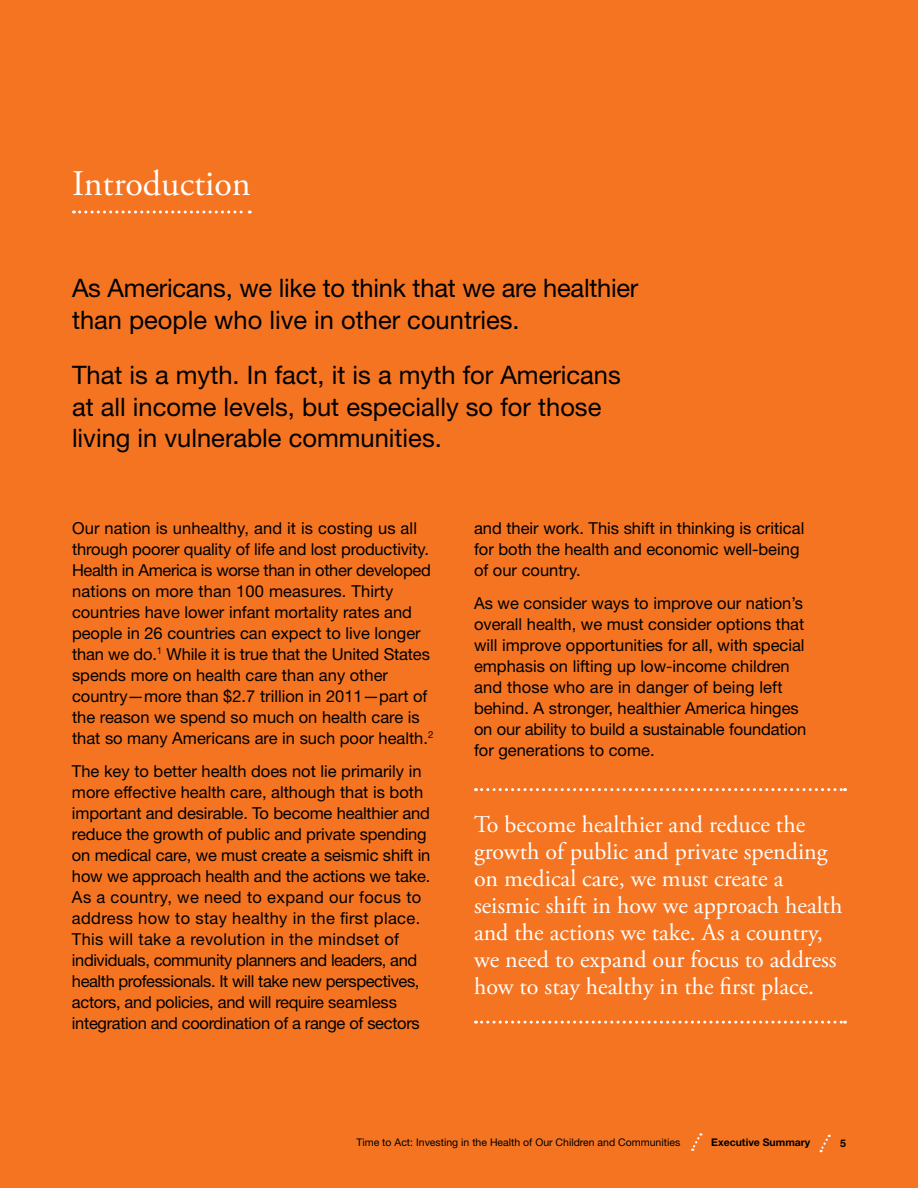
<style>
.page{position:relative;width:918px;height:1188px;background:#f47421}
.page>*{position:absolute;margin:0;border:0;box-sizing:border-box;transform-origin:0 0}
.t1{font:36px "Adobe Garamond Pro";color:#fff}
.t2{font:25.5px/31.5px "Helvetica Neue LT Pro";color:#000}
.t3{font:24px/27px "Adobe Garamond Pro";color:#fff}
.t4{font:16.5px/21px "Helvetica Neue LT Pro";color:#000}
.t5{font:10.5px "Helvetica Neue LT Pro";color:#000}
.t6{font:700 10.5px "Helvetica Neue LT Pro";color:#000}
</style>
<div class="page">
<svg style="left:819px;top:1135px;width:11px;height:17px"></svg>
<svg style="left:691px;top:1133px;width:10px;height:18px"></svg>
<svg style="left:74px;top:210px;width:176px;height:3px"></svg>
<svg style="left:476px;top:788px;width:369px;height:3px"></svg>
<svg style="left:476px;top:1021px;width:369px;height:3px"></svg>
<h1 class="t1" style="left:72px;top:162px;width:180px">Introduction</h1>
<h2 class="t2" style="left:72px;top:272px;width:568px">As Americans, we like to think that we are healthier than people who live in other countries.</h2>
<h2 class="t2" style="left:72px;top:359px;width:550px">That is a myth. In fact, it is a myth for Americans at all income levels, but especially so for those living in vulnerable communities.</h2>
<p class="t4" style="left:72px;top:517px;width:363px">Our nation is unhealthy, and it is costing us all through poorer quality of life and lost productivity.<br>Health in America is worse than in other developed nations on more than 100 measures. Thirty countries have lower infant mortality rates and people in 26 countries can expect to live longer than we do.<sup>1</sup> While it is true that the United States spends more on health care than any other country—more than $2.7 trillion in 2011—part of the reason we spend so much on health care is that so many Americans are in such poor health.<sup>2</sup></p>
<p class="t4" style="left:72px;top:760px;width:360px">The key to better health does not lie primarily in more effective health care, although that is both important and desirable. To become healthier and reduce the growth of public and private spending on medical care, we must create a seismic shift in how we approach health and the actions we take.<br>As a country, we need to expand our focus to address how to stay healthy in the first place.<br>This will take a revolution in the mindset of individuals, community planners and leaders, and health professionals. It will take new perspectives, actors, and policies, and will require seamless integration and coordination of a range of sectors</p>
<p class="t4" style="left:474px;top:517px;width:332px">and their work. This shift in thinking is critical for both the health and economic well-being of our country.</p>
<p class="t4" style="left:474px;top:592px;width:334px">As we consider ways to improve our nation’s overall health, we must consider options that will improve opportunities for all, with special emphasis on lifting up low-income children and those who are in danger of being left behind. A stronger, healthier America hinges on our ability to build a sustainable foundation for generations to come.</p>
<p class="t3" style="left:474px;top:811px;width:370px">To become healthier and reduce the growth of public and private spending on medical care, we must create a seismic shift in how we approach health and the actions we take. As a country, we need to expand our focus to address how to stay healthy in the first place.</p>
<p class="t5" style="left:356px;top:1136px;width:325px">Time to Act: Investing in the Health of Our Children and Communities</p>
<p class="t6" style="left:711px;top:1136px;width:101px">Executive Summary</p>
<p class="t6" style="left:840px;top:1136px;width:7px">5</p>
</div>
